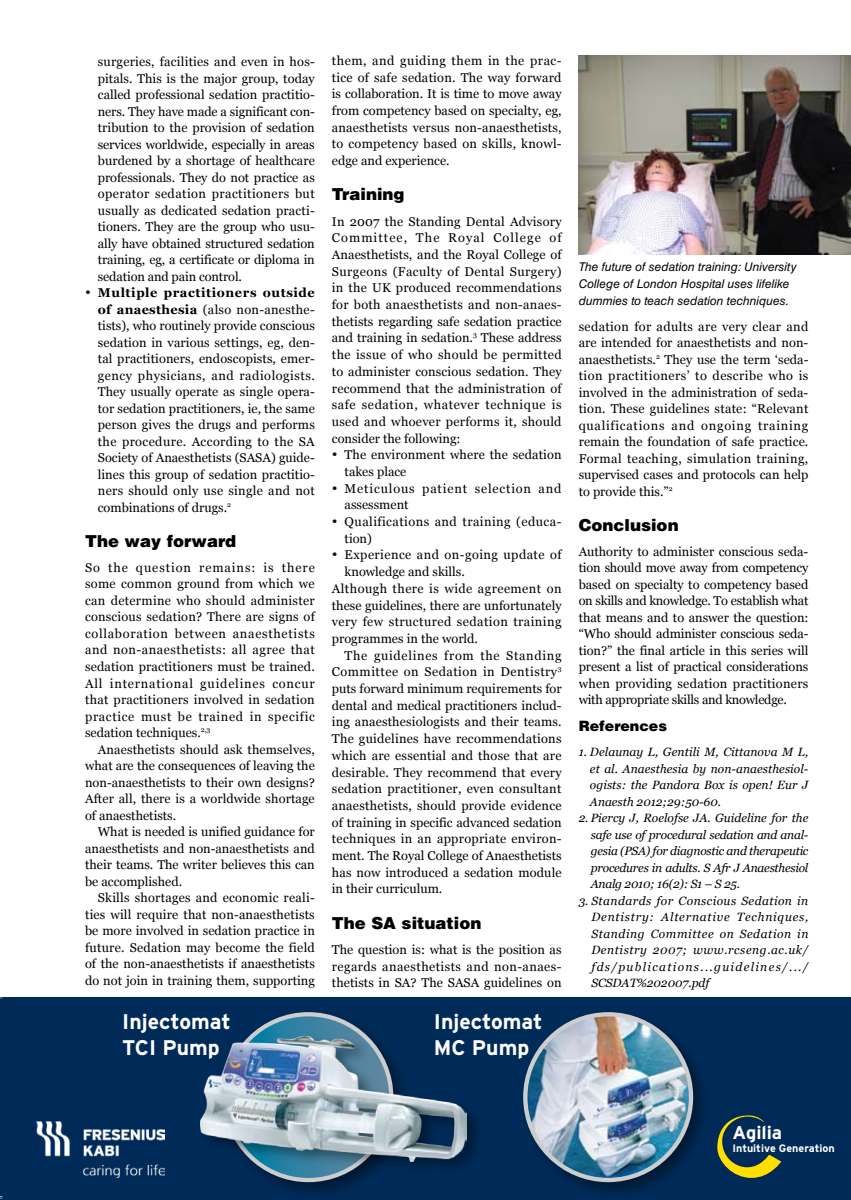
<style>
.page{position:relative;width:851px;height:1200px;background:#fff}
.page>*{position:absolute;margin:0;border:0;box-sizing:border-box;transform-origin:0 0}
.t1{font:700 21.15px/25.3px "Interstate";color:#fff}
.t2{font:700 18.45px "Interstate";color:#fff}
.t3{font:900 16.5px "Helvetica LT Std";color:#000}
.t4{font:900 14.25px "Helvetica LT Std";color:#000}
.t5{font:12.75px/16.5px "Georgia";letter-spacing:.01em;color:#000;text-align:justify}
.t6{font:12.75px/16.6px "Georgia";letter-spacing:.035em;color:#000}
.t7{font:12.75px "Georgia";letter-spacing:.04em;color:#000}
.t8{font:12.75px "Georgia";letter-spacing:.05em;color:#000}
.t9{font:12.75px/16.6px "Georgia";letter-spacing:.065em;color:#000}
.t10{font:12.75px "Georgia";letter-spacing:.055em;color:#000}
.t11{font:12.75px "Georgia";letter-spacing:.06em;color:#000}
.t12{font:12.75px "Georgia";letter-spacing:.075em;color:#000}
.t13{font:italic 12px/16.5px "Georgia";color:#000;text-align:justify}
.t14{font:italic 12px/16.5px "Helvetica LT Std";color:#000}
.t15{font:700 10.8px "Interstate";color:#fff}
.s1{font-weight:700}
</style>
<div class="page">
<div style="left:0;top:997px;width:850px;height:202px;background:#002b58"></div>
<div style="left:220px;top:1008px;width:191px;height:191px;background:#000;opacity:.4"></div>
<svg style="left:225px;top:1013px;width:166px;height:166px"></svg>
<div style="left:197px;top:1032px;width:287px;height:145px;background:#000;opacity:.4"></div>
<img style="left:201px;top:1035px;width:265px;height:125px">
<div style="left:519px;top:1008px;width:191px;height:191px;background:#000;opacity:.4"></div>
<img style="left:525px;top:1014px;width:166px;height:165px;border-radius:83px">
<div style="left:523px;top:1011px;width:170px;height:170px;border:4px solid #cbcdce;border-radius:50%"></div>
<img style="left:37px;top:1121px;width:128px;height:56px">
<svg style="left:717px;top:1115px;width:64px;height:62px"></svg>
<img style="left:578px;top:55px;width:272px;height:199px">
<p class="t5" style="left:98px;top:54px;width:218px">surgeries, facilities and even in hos&shy;pitals. This is the major group, today called professional sedation practitio&shy;ners. They have made a significant con&shy;tribution to the provision of sedation services worldwide, especially in areas burdened by a shortage of healthcare professionals. They do not practice as operator sedation practitioners but usually as dedicated sedation practi&shy;tioners. They are the group who usu&shy;ally have obtained structured sedation training, eg, a certificate or diploma in sedation and pain control.</p>
<p class="t5" style="left:98px;top:285px;width:218px;text-indent:-13px">• <span class="s1">Multiple practitioners outside of anaesthesia</span> (also non-anesthe&shy;tists), who routinely provide conscious sedation in various settings, eg, den&shy;tal practitioners, endoscopists, emer&shy;gency physicians, and radiologists.<br>They usually operate as single opera&shy;tor sedation practitioners, ie, the same person gives the drugs and performs the procedure. According to the SA Society of Anaesthetists (SASA) guide&shy;lines this group of sedation practitio&shy;ners should only use single and not combinations of drugs.<sup>2</sup></p>
<p class="t3" style="left:85px;top:530px;width:152px">The way forward</p>
<p class="t12" style="left:85px;top:559px;width:231px">So the question remains: is there</p>
<p class="t5" style="left:85px;top:576px;width:231px">some common ground from which we</p>
<p class="t5" style="left:85px;top:592px;width:231px">can determine who should administer</p>
<p class="t5" style="left:85px;top:609px;width:231px">conscious sedation? There are signs of</p>
<p class="t10" style="left:85px;top:625px;width:231px">collaboration between anaesthetists</p>
<p class="t7" style="left:85px;top:642px;width:231px">and non-anaesthetists: all agree that</p>
<p class="t5" style="left:85px;top:658px;width:231px">sedation practitioners must be trained.</p>
<p class="t11" style="left:85px;top:675px;width:231px">All international guidelines concur</p>
<p class="t5" style="left:85px;top:691px;width:231px">that practitioners involved in sedation</p>
<p class="t8" style="left:85px;top:708px;width:231px">practice must be trained in specific</p>
<p class="t5" style="left:85px;top:724px;width:127px">sedation techniques.<sup>2,3</sup></p>
<p class="t5" style="left:98px;top:741px;width:218px">Anaesthetists should ask themselves,</p>
<p class="t5" style="left:85px;top:757px;width:231px">what are the consequences of leaving the</p>
<p class="t5" style="left:85px;top:774px;width:231px">non-anaesthetists to their own designs?</p>
<p class="t5" style="left:85px;top:790px;width:231px">After all, there is a worldwide shortage</p>
<p class="t5" style="left:85px;top:807px;width:93px">of anaesthetists.</p>
<p class="t5" style="left:98px;top:823px;width:218px">What is needed is unified guidance for</p>
<p class="t5" style="left:85px;top:840px;width:231px">anaesthetists and non-anaesthetists and</p>
<p class="t5" style="left:85px;top:856px;width:231px">their teams. The writer believes this can</p>
<p class="t5" style="left:85px;top:873px;width:98px">be accomplished.</p>
<p class="t5" style="left:98px;top:889px;width:218px">Skills shortages and economic reali-</p>
<p class="t5" style="left:85px;top:906px;width:231px">ties will require that non-anaesthetists</p>
<p class="t5" style="left:85px;top:922px;width:231px">be more involved in sedation practice in</p>
<p class="t5" style="left:85px;top:939px;width:231px">future. Sedation may become the field</p>
<p class="t5" style="left:85px;top:955px;width:231px">of the non-anaesthetists if anaesthetists</p>
<p class="t5" style="left:85px;top:972px;width:231px">do not join in training them, supporting</p>
<p class="t5" style="left:332px;top:53px;width:231px">them, and guiding them in the prac&shy;tice of safe sedation. The way forward is collaboration. It is time to move away from competency based on specialty, eg, anaesthetists versus non-anaesthetists, to competency based on skills, knowl&shy;edge and experience.</p>
<p class="t3" style="left:332px;top:184px;width:74px">Training</p>
<p class="t5" style="left:332px;top:213px;width:231px">In 2007 the Standing Dental Advisory Committee, The Royal College of Anaesthetists, and the Royal College of Surgeons (Faculty of Dental Surgery) in the UK produced recommendations for both anaesthetists and non-anaes&shy;thetists regarding safe sedation practice and training in sedation.<sup>3</sup> These address the issue of who should be permitted to administer conscious sedation. They recommend that the administration of safe sedation, whatever technique is used and whoever performs it, should consider the following:</p>
<p class="t5" style="left:344px;top:447px;width:218px;text-indent:-13px">• The environment where the sedation takes place</p>
<p class="t9" style="left:344px;top:480px;width:218px;text-indent:-13px">• Meticulous patient selection and assessment</p>
<p class="t6" style="left:344px;top:513px;width:218px;text-indent:-13px">• Qualifications and training (educa&shy;tion)</p>
<p class="t6" style="left:332px;top:547px;width:231px">• Experience and on-going update of</p>
<p class="t5" style="left:344px;top:563px;width:122px">knowledge and skills.</p>
<p class="t6" style="left:332px;top:580px;width:231px">Although there is wide agreement on</p>
<p class="t5" style="left:332px;top:597px;width:231px">these guidelines, there are unfortunately</p>
<p class="t6" style="left:332px;top:613px;width:231px">very few structured sedation training</p>
<p class="t5" style="left:332px;top:630px;width:148px">programmes in the world.</p>
<p class="t8" style="left:344px;top:647px;width:218px">The guidelines from the Standing</p>
<p class="t7" style="left:332px;top:664px;width:231px">Committee on Sedation in Dentistry<sup>3</sup></p>
<p class="t5" style="left:332px;top:680px;width:231px">puts forward minimum requirements for</p>
<p class="t5" style="left:332px;top:697px;width:231px">dental and medical practitioners includ-</p>
<p class="t5" style="left:332px;top:714px;width:231px">ing anaesthesiologists and their teams.</p>
<p class="t5" style="left:332px;top:730px;width:231px">The guidelines have recommendations</p>
<p class="t5" style="left:332px;top:747px;width:231px">which are essential and those that are</p>
<p class="t5" style="left:332px;top:764px;width:231px">desirable. They recommend that every</p>
<p class="t5" style="left:332px;top:780px;width:231px">sedation practitioner, even consultant</p>
<p class="t5" style="left:332px;top:797px;width:231px">anaesthetists, should provide evidence</p>
<p class="t5" style="left:332px;top:814px;width:231px">of training in specific advanced sedation</p>
<p class="t5" style="left:332px;top:830px;width:231px">techniques in an appropriate environ-</p>
<p class="t5" style="left:332px;top:847px;width:231px">ment. The Royal College of Anaesthetists</p>
<p class="t5" style="left:332px;top:864px;width:231px">has now introduced a sedation module</p>
<p class="t5" style="left:332px;top:880px;width:112px">in their curriculum.</p>
<p class="t3" style="left:332px;top:911px;width:151px">The SA situation</p>
<p class="t5" style="left:332px;top:941px;width:231px">The question is: what is the position as regards anaesthetists and non-anaes&shy;thetists in SA? The SASA guidelines on</p>
<p class="t1" style="left:122px;top:1008px;width:110px">Injectomat<br>TCI Pump</p>
<p class="t1" style="left:434px;top:1008px;width:110px">Injectomat<br>MC Pump</p>
<p class="t14" style="left:578px;top:259px;width:220px">The future of sedation training: University<br>College of London Hospital uses lifelike dummies to teach sedation techniques.</p>
<p class="t5" style="left:578px;top:318px;width:231px">sedation for adults are very clear and are intended for anaesthetists and non&shy;anaesthetists.<sup>2</sup> They use the term ‘seda&shy;tion practitioners’ to describe who is involved in the administration of seda&shy;tion. These guidelines state: “Relevant qualifications and ongoing training remain the foundation of safe practice.<br>Formal teaching, simulation training, supervised cases and protocols can help to provide this.”<sup>2</sup></p>
<p class="t3" style="left:578px;top:514px;width:101px">Conclusion</p>
<p class="t5" style="left:578px;top:543px;width:231px">Authority to administer conscious seda&shy;tion should move away from competency based on specialty to competency based on skills and knowledge. To establish what that means and to answer the question: “Who should administer conscious seda&shy;tion?” the final article in this series will present a list of practical considerations when providing sedation practitioners with appropriate skills and knowledge.</p>
<p class="t4" style="left:578px;top:716px;width:90px">References</p>
<p class="t13" style="left:590px;top:743px;width:220px;text-indent:-11px">1. Delaunay L, Gentili M, Cittanova M L, et al. Anaesthesia by non-anaesthesiol&shy;ogists: the Pandora Box is open! Eur J Anaesth 2012;29:50-60.</p>
<p class="t13" style="left:590px;top:809px;width:219px;text-indent:-12px">2. Piercy J, Roelofse JA. Guideline for the safe use of procedural sedation and anal&shy;gesia (PSA) for diagnostic and therapeutic procedures in adults. S Afr J Anaesthesiol Analg 2010; 16(2): S1 – S 25.</p>
<p class="t13" style="left:591px;top:892px;width:218px;text-indent:-13px">3. Standards for Conscious Sedation in Dentistry: Alternative Techniques, Standing Committee on Sedation in Dentistry 2007; www.rcseng.ac.uk/ fds/publications...guidelines/.../ SCSDAT%202007.pdf</p>
<p class="t2" style="left:732px;top:1121px;width:51px">Agilia</p>
<p class="t15" style="left:732px;top:1141px;width:104px">Intuitive Generation</p>
</div>
